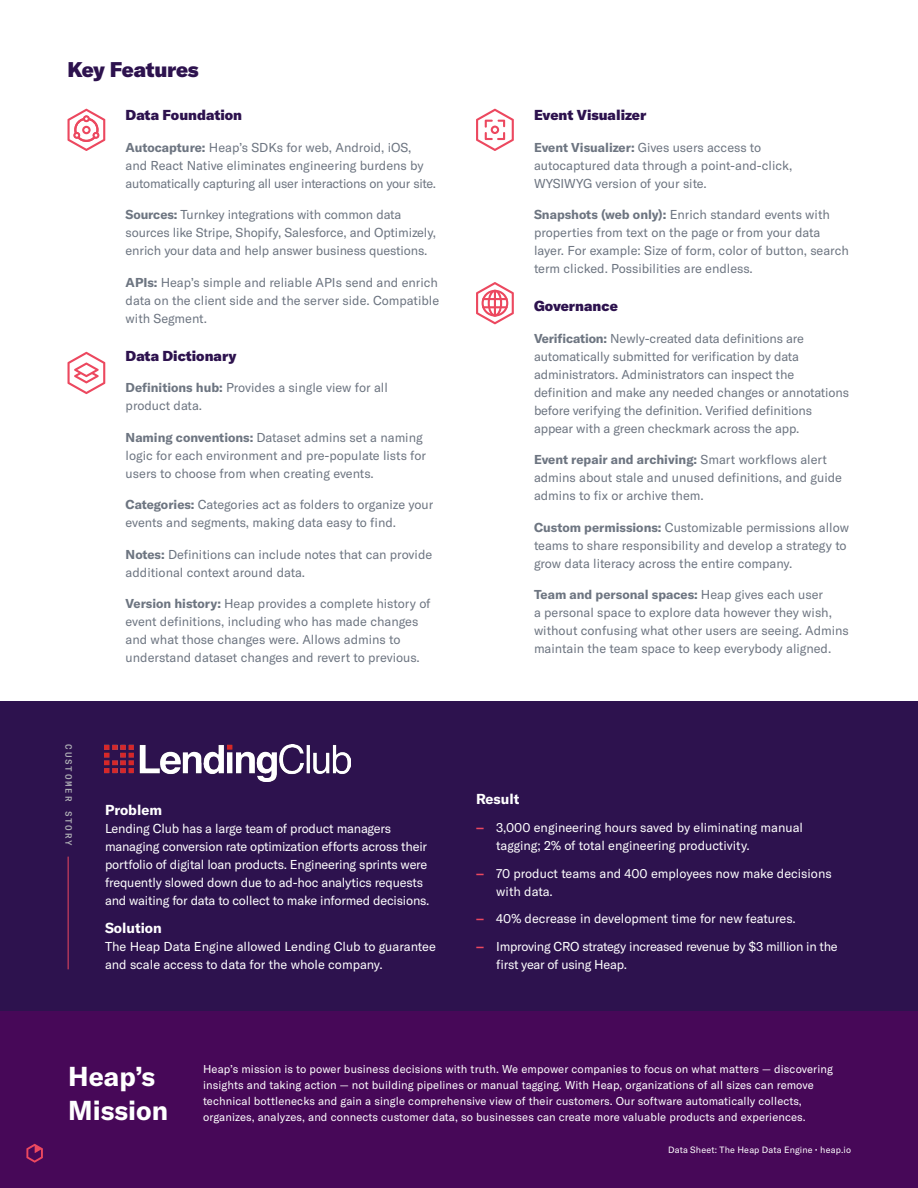
<style>
.page{position:relative;width:918px;height:1188px;background:#fff}
.page>*{position:absolute;margin:0;border:0;box-sizing:border-box;transform-origin:0 0}
.Body{font:700 27px/34.5px "GT America";color:#fff}
.H3_-_purple{font:900 21px "GT America";letter-spacing:-.015em;color:#2d124e}
.Body-2{font:900 14.25px "GT America";color:#2d124e}
.Body-3{font:700 14.25px "GT America";color:#fff}
.Body-4{font:12.75px/18px "GT America";color:#6d7581}
.Body-5{font:12.75px/18px "GT America";letter-spacing:-.015em;color:#fff}
.Body-6{font:11.25px/15.8px "GT America";letter-spacing:.01em;color:#fff}
.Headline{font:9px "GT America";letter-spacing:.02em;color:#fff}
.t1{font:500 9px "GT America Mono";letter-spacing:.2em;color:#b1b2b7}
.s1{font-weight:700}
.s2{font-family:"GT America Mono";font-weight:700;color:#ec485f}
</style>
<div class="page">
<div style="left:0;top:1000px;width:918px;height:188px;background:#470858"></div>
<div style="left:0;top:701px;width:918px;height:310px;background:#2d124e"></div>
<img style="left:105px;top:744px;width:246px;height:38px">
<svg style="left:26px;top:1144px;width:17px;height:19px"></svg>
<svg style="left:67px;top:109px;width:38px;height:42px"></svg>
<svg style="left:476px;top:282px;width:38px;height:42px"></svg>
<hr style="left:494px;top:290px;width:2px;height:27px;background:#ec485f">
<hr style="left:482px;top:298px;width:26px;height:2px;background:#ec485f">
<hr style="left:482px;top:306px;width:26px;height:2px;background:#ec485f">
<svg style="left:67px;top:352px;width:38px;height:42px"></svg>
<svg style="left:476px;top:109px;width:38px;height:42px"></svg>
<hr style="left:68px;top:857px;width:1px;height:112px;background:#ec485f">
<p class="H3_-_purple" style="left:68px;top:56px;width:133px">Key Features</p>
<p class="Body-2" style="left:126px;top:106px;width:118px">Data Foundation</p>
<p class="Body-4" style="left:126px;top:138px;width:312px"><span class="s1">Autocapture:</span> Heap’s SDKs for web, Android, iOS, and React Native eliminates engineering burdens by automatically capturing all user interactions on your site.</p>
<p class="Body-4" style="left:126px;top:206px;width:312px"><span class="s1">Sources:</span> Turnkey integrations with common data sources like Stripe, Shopify, Salesforce, and Optimizely, enrich your data and help answer business questions.</p>
<p class="Body-4" style="left:126px;top:273px;width:315px;text-align:justify"><span class="s1">APIs:</span> Heap’s simple and reliable APIs send and enrich data on the client side and the server side. Compatible with Segment.</p>
<p class="Body-2" style="left:126px;top:347px;width:113px">Data Dictionary</p>
<p class="Body-4" style="left:126px;top:379px;width:264px"><span class="s1">Definitions hub:</span> Provides a single view for all product data.</p>
<p class="Body-4" style="left:126px;top:428px;width:302px"><span class="s1">Naming conventions:</span> Dataset admins set a naming logic for each environment and pre-populate lists for users to choose from when creating events.</p>
<p class="Body-4" style="left:126px;top:496px;width:309px"><span class="s1">Categories:</span> Categories act as folders to organize your events and segments, making data easy to find.</p>
<p class="Body-4" style="left:126px;top:545px;width:308px"><span class="s1">Notes:</span> Definitions can include notes that can provide additional context around data.</p>
<p class="Body-4" style="left:126px;top:595px;width:307px"><span class="s1">Version history:</span> Heap provides a complete history of event definitions, including who has made changes and what those changes were. Allows admins to understand dataset changes and revert to previous.</p>
<p class="t1" style="left:74px;top:744px;width:103px;rotate:90deg">CUSTOMER STORY</p>
<p class="Body-3" style="left:105px;top:801px;width:59px">Problem</p>
<p class="Body-5" style="left:105px;top:820px;width:326px">Lending Club has a large team of product managers managing conversion rate optimization efforts across their portfolio of digital loan products. Engineering sprints were frequently slowed down due to ad-hoc analytics requests and waiting for data to collect to make informed decisions.</p>
<p class="Body-3" style="left:105px;top:919px;width:58px">Solution</p>
<p class="Body-5" style="left:105px;top:938px;width:332px">The Heap Data Engine allowed Lending Club to guarantee and scale access to data for the whole company.</p>
<p class="Body-2" style="left:534px;top:106px;width:114px">Event Visualizer</p>
<p class="Body-4" style="left:534px;top:138px;width:260px"><span class="s1">Event Visualizer:</span> Gives users access to autocaptured data through a point-and-click,<br>WYSIWYG version of your site.</p>
<p class="Body-4" style="left:534px;top:206px;width:316px"><span class="s1">Snapshots (web only):</span> Enrich standard events with properties from text on the page or from your data layer. For example: Size of form, color of button, search term clicked. Possibilities are endless.</p>
<p class="Body-2" style="left:534px;top:297px;width:86px">Governance</p>
<p class="Body-4" style="left:534px;top:329px;width:317px"><span class="s1">Verification:</span> Newly-created data definitions are automatically submitted for verification by data administrators. Administrators can inspect the definition and make any needed changes or annotations before verifying the definition. Verified definitions appear with a green checkmark across the app.</p>
<p class="Body-4" style="left:534px;top:451px;width:310px"><span class="s1">Event repair and archiving:</span> Smart workflows alert admins about stale and unused definitions, and guide admins to fix or archive them.</p>
<p class="Body-4" style="left:534px;top:518px;width:317px"><span class="s1">Custom permissions:</span> Customizable permissions allow teams to share responsibility and develop a strategy to grow data literacy across the entire company.</p>
<p class="Body-4" style="left:534px;top:586px;width:316px"><span class="s1">Team and personal spaces:</span> Heap gives each user<br>a personal space to explore data however they wish, without confusing what other users are seeing. Admins maintain the team space to keep everybody aligned.</p>
<p class="Body-3" style="left:476px;top:790px;width:45px">Result</p>
<p class="Body-5" style="left:496px;top:819px;width:308px;text-indent:-20px"><span class="s2">—</span> 3,000 engineering hours saved by eliminating manual tagging; 2% of total engineering productivity.</p>
<p class="Body-5" style="left:496px;top:864px;width:337px;text-indent:-20px"><span class="s2">—</span> 70 product teams and 400 employees now make decisions with data.</p>
<p class="Body-5" style="left:476px;top:910px;width:321px"><span class="s2">—</span> 40% decrease in development time for new features.</p>
<p class="Body-5" style="left:496px;top:938px;width:343px;text-indent:-20px"><span class="s2">—</span> Improving CRO strategy increased revenue by $3 million in the first year of using Heap.</p>
<p class="Body" style="left:68px;top:1059px;width:101px">Heap’s<br>Mission</p>
<p class="Body-6" style="left:203px;top:1061px;width:631px">Heap’s mission is to power business decisions with truth. We empower companies to focus on what matters — discovering insights and taking action — not building pipelines or manual tagging. With Heap, organizations of all sizes can remove technical bottlenecks and gain a single comprehensive view of their customers. Our software automatically collects, organizes, analyzes, and connects customer data, so businesses can create more valuable products and experiences.</p>
<p class="Headline" style="left:668px;top:1144px;width:185px">Data Sheet: The Heap Data Engine • heap.io</p>
</div>
